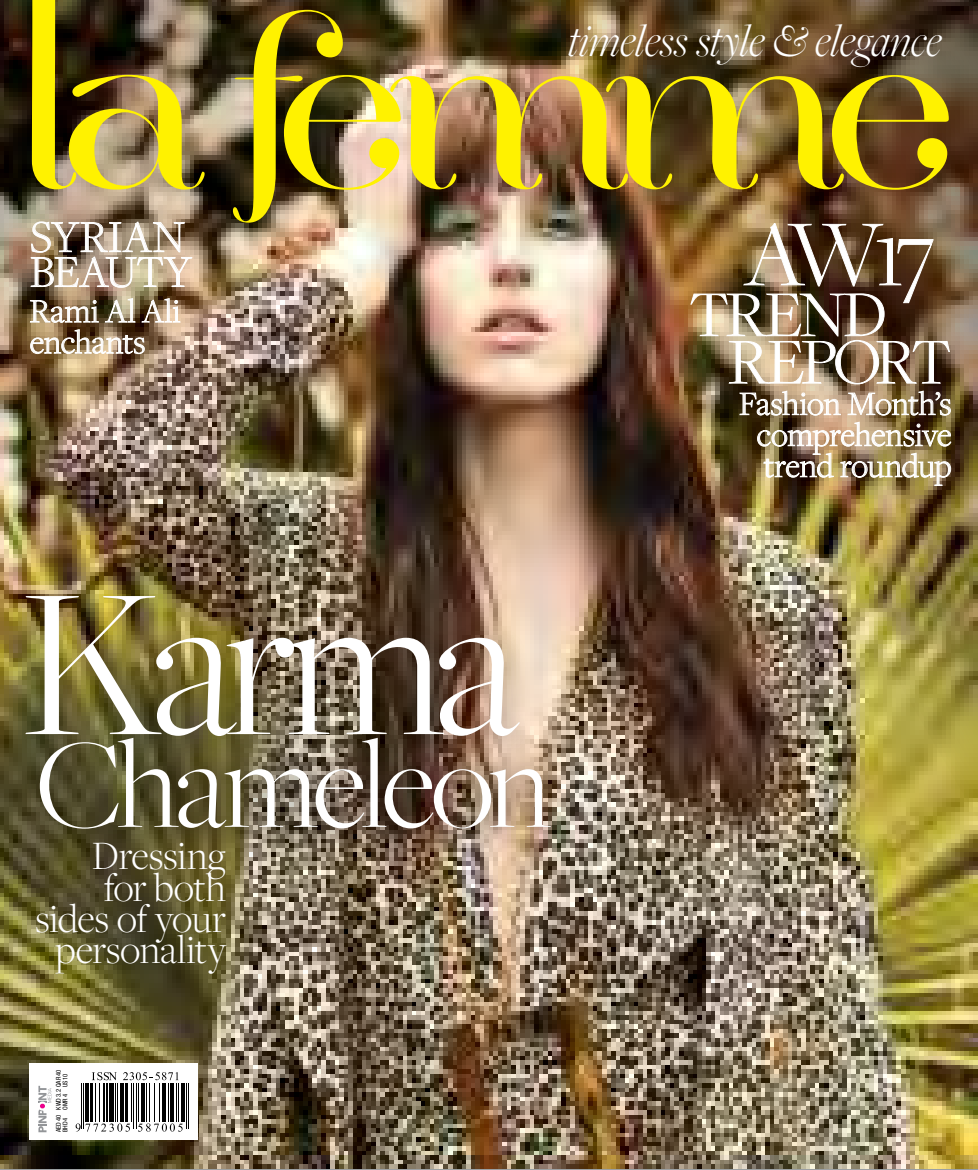
<style>
.page{position:relative;width:978px;height:1170px;background:#fff}
.page>*{position:absolute;margin:0;border:0;box-sizing:border-box;transform-origin:0 0}
.t1{font:300 220.65px "Freight Big Pro";letter-spacing:-.05em;color:#fff}
.t2{font:300 132.15px "Freight Big Pro";letter-spacing:-.04em;color:#fff}
.t3{font:300 96.75px "Freight Big Pro";color:#fff}
.t4{font:300 66.6px "Freight Big Pro";letter-spacing:-.045em;color:#fff}
.t5{font:italic 300 48px "Freight Big Pro";letter-spacing:-.005em;color:#fff}
.t6{font:300 46.5px/34.8px "Freight Disp Pro";color:#fff}
.t7{font:300 41.7px/31.3px "Freight Disp Pro";letter-spacing:-.01em;color:#fff;text-align:right}
.t8{font:300 34.5px/31px "Freight Disp Pro";color:#fff}
.t9{font:condensed 6.6px/6.9px "Helvetica Neue LT Std";letter-spacing:-.005em;color:#000}
</style>
<div class="page">
<img style="left:0;top:843px;width:977px;height:324px">
<img style="left:362px;top:0;width:616px;height:936px">
<img style="left:0;top:0;width:574px;height:843px">
<img style="left:11px;top:0;width:938px;height:223px">
<div style="left:30px;top:1063px;width:168px;height:77px;background:#fff"></div>
<hr style="left:81px;top:1083px;width:1px;height:45px;background:#000">
<hr style="left:83px;top:1083px;width:1px;height:45px;background:#000">
<hr style="left:85px;top:1083px;width:4px;height:38px;background:#000">
<hr style="left:90px;top:1083px;width:2px;height:38px;background:#000">
<hr style="left:95px;top:1083px;width:1px;height:38px;background:#000">
<hr style="left:99px;top:1083px;width:1px;height:38px;background:#000">
<hr style="left:103px;top:1083px;width:2px;height:38px;background:#000">
<hr style="left:106px;top:1083px;width:2px;height:38px;background:#000">
<div style="left:109px;top:1083px;width:5px;height:38px;background:#000"></div>
<hr style="left:115px;top:1083px;width:1px;height:38px;background:#000">
<hr style="left:117px;top:1083px;width:1px;height:38px;background:#000">
<hr style="left:121px;top:1083px;width:3px;height:38px;background:#000">
<hr style="left:125px;top:1083px;width:2px;height:38px;background:#000">
<hr style="left:131px;top:1083px;width:1px;height:38px;background:#000">
<hr style="left:134px;top:1083px;width:1px;height:45px;background:#000">
<hr style="left:136px;top:1083px;width:1px;height:45px;background:#000">
<hr style="left:138px;top:1083px;width:1px;height:38px;background:#000">
<hr style="left:141px;top:1083px;width:4px;height:38px;background:#000">
<hr style="left:146px;top:1083px;width:1px;height:38px;background:#000">
<hr style="left:149px;top:1083px;width:1px;height:38px;background:#000">
<hr style="left:154px;top:1083px;width:1px;height:38px;background:#000">
<hr style="left:159px;top:1083px;width:1px;height:38px;background:#000">
<hr style="left:162px;top:1083px;width:3px;height:38px;background:#000">
<hr style="left:168px;top:1083px;width:1px;height:38px;background:#000">
<hr style="left:170px;top:1083px;width:3px;height:38px;background:#000">
<hr style="left:176px;top:1083px;width:1px;height:38px;background:#000">
<hr style="left:178px;top:1083px;width:1px;height:38px;background:#000">
<hr style="left:182px;top:1083px;width:3px;height:38px;background:#000">
<hr style="left:186px;top:1083px;width:1px;height:45px;background:#000">
<hr style="left:188px;top:1083px;width:1px;height:45px;background:#000">
<svg style="left:76px;top:1123px;width:54px;height:8px"></svg>
<svg style="left:138px;top:1123px;width:45px;height:8px"></svg>
<svg style="left:92px;top:1072px;width:25px;height:8px"></svg>
<svg style="left:123px;top:1072px;width:55px;height:8px"></svg>
<svg style="left:38px;top:1085px;width:13px;height:47px"></svg>
<div style="left:8px;top:199px;width:203px;height:178px;background:#000;opacity:.3"></div>
<svg style="left:31px;top:221px;width:161px;height:66px;background:#ab9a84"></svg>
<svg style="left:30px;top:300px;width:69px;height:23px;background:#96846d"></svg>
<svg style="left:105px;top:298px;width:31px;height:24px"></svg>
<svg style="left:142px;top:298px;width:38px;height:24px"></svg>
<svg style="left:30px;top:329px;width:115px;height:25px;background:#9c876e"></svg>
<svg style="left:739px;top:390px;width:102px;height:25px;background:#a99781"></svg>
<svg style="left:848px;top:390px;width:103px;height:25px;background:#9e8b73"></svg>
<img style="left:757px;top:421px;width:194px;height:65px">
<img style="left:690px;top:223px;width:260px;height:161px">
<svg style="left:114px;top:729px;width:405px;height:141px;background:#84745b"></svg>
<div style="left:11px;top:576px;width:562px;height:279px;background:#000;opacity:.2"></div>
<div style="left:22px;top:720px;width:544px;height:126px;background:#000;opacity:.2"></div>
<div style="left:6px;top:572px;width:534px;height:187px;background:#000;opacity:.1"></div>
<h3 class="t5" style="left:568px;top:9px;width:375px">timeless style &amp; elegance</h3>
<h3 class="t6" style="left:30px;top:218px;width:109px">SYRIAN<br>BEAU</h3>
<h3 class="t6" style="left:136px;top:253px;width:57px">TY</h3>
<p class="t8" style="left:30px;top:294px;width:152px">Rami Al Ali enchants</p>
<h1 class="t1" style="left:20px;top:521px;width:499px">Karma</h1>
<h2 class="t2" style="left:36px;top:699px;width:517px">Chameleon</h2>
<p class="t7" style="left:35px;top:839px;width:192px">Dressing<br>for both sides of your personality</p>
<p class="t9" style="left:55px;top:1109px;width:42px;rotate:-90deg">KWD 3.2 QAR 40<br>OMR 4</p>
<p class="t9" style="left:62px;top:1087px;width:15px;rotate:-90deg">US 10</p>
<p class="t9" style="left:55px;top:1131px;width:19px;rotate:-90deg">AED 40<br>BHD 4</p>
<h3 class="t3" style="left:744px;top:192px;width:191px">AW17</h3>
<h3 class="t4" style="left:689px;top:271px;width:198px">TREND</h3>
<h3 class="t4" style="left:729px;top:319px;width:224px">REPORT</h3>
<p class="t8" style="left:757px;top:387px;width:196px;text-align:justify;text-indent:-18px">Fashion Month’s comprehensive trend roundup</p>
</div>
